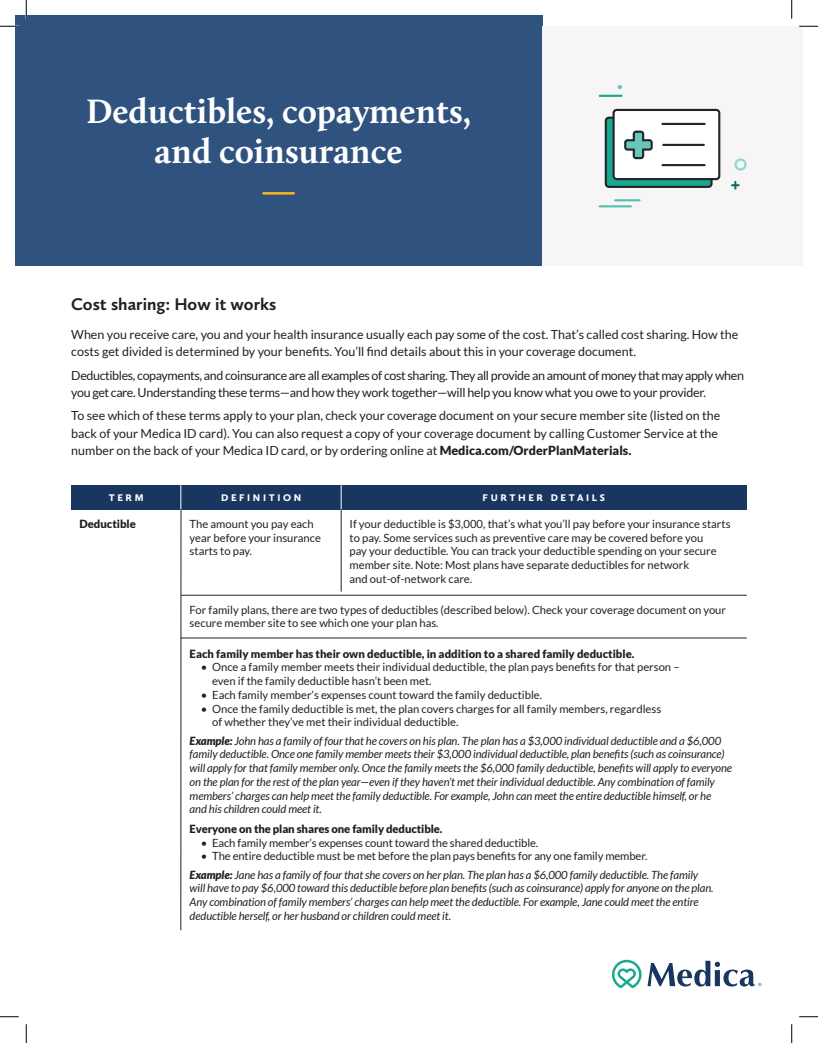
<style>
.page{position:relative;width:818px;height:1043px;background:#fff}
.page>*{position:absolute;margin:0;border:0;box-sizing:border-box;transform-origin:0 0}
.t1{font:700 35px/40px "Calluna";color:#fff;text-align:center}
.t2{font:700 17.5px "Calluna Sans";color:#231f20}
.t3{font:12.5px/17.5px "Lato";color:#231f20}
.t4{font:12.5px/17.5px "Lato";letter-spacing:-.03em;color:#231f20}
.t5{font:italic 11.25px/13.8px "Lato";letter-spacing:-.01em;color:#231f20}
.t6{font:11.25px/13.8px "Lato";color:#231f20}
.t7{font:900 11.25px "Lato";color:#231f20}
.t8{font:900 10px "Calluna Sans";letter-spacing:.265em;color:#fff}
.s1{font-weight:900}
.s2{font-style:normal}
</style>
<div class="page">
<hr style="left:181px;top:485px;width:1px;height:445px;background:#231f20">
<div style="left:15px;top:15px;width:527px;height:251px;background:#2f527f"></div>
<div style="left:542px;top:26px;width:260px;height:240px;background:#f8f5f6"></div>
<hr style="left:341px;top:485px;width:1px;height:106px;background:#231f20">
<hr style="left:181px;top:595px;width:565px;height:1px;background:#231f20">
<hr style="left:181px;top:637px;width:565px;height:1px;background:#231f20">
<svg style="left:647px;top:960px;width:114px;height:26px"></svg>
<svg style="left:612px;top:959px;width:29px;height:29px"></svg>
<div style="left:71px;top:485px;width:675px;height:24px;background:#18365f"></div>
<svg style="left:341px;top:485px;width:1px;height:24px"></svg>
<svg style="left:181px;top:485px;width:1px;height:24px"></svg>
<svg style="left:604px;top:109px;width:116px;height:79px"></svg>
<hr style="left:598px;top:205px;width:34px;height:2px;background:#53c1b2">
<hr style="left:614px;top:199px;width:26px;height:2px;background:#53c1b2">
<svg style="left:734px;top:158px;width:12px;height:12px"></svg>
<svg style="left:731px;top:181px;width:8px;height:8px"></svg>
<hr style="left:598px;top:95px;width:24px;height:2px;background:#1aa98d">
<svg style="left:617px;top:85px;width:5px;height:4px"></svg>
<hr style="left:263px;top:192px;width:31px;height:2px;background:#fcb71f">
<svg style="left:0;top:25px;width:19px;height:2px"></svg>
<svg style="left:799px;top:25px;width:19px;height:2px"></svg>
<svg style="left:0;top:1016px;width:19px;height:1px"></svg>
<svg style="left:799px;top:1016px;width:19px;height:1px"></svg>
<svg style="left:25px;top:0;width:2px;height:19px"></svg>
<svg style="left:25px;top:1024px;width:2px;height:18px"></svg>
<svg style="left:791px;top:0;width:1px;height:19px"></svg>
<svg style="left:791px;top:1024px;width:1px;height:18px"></svg>
<h1 class="t1" style="left:86px;top:90px;width:387px">Deductibles, copayments, and coinsurance</h1>
<h2 class="t2" style="left:71px;top:293px;width:206px">Cost sharing: How it works</h2>
<p class="t3" style="left:71px;top:325px;width:668px">When you receive care, you and your health insurance usually each pay some of the cost. That’s called cost sharing. How the costs get divided is determined by your benefits. You’ll find details about this in your coverage document.</p>
<p class="t4" style="left:71px;top:366px;width:674px">Deductibles, copayments, and coinsurance are all examples of cost sharing. They all provide an amount of money that may apply when you get care. Understanding these terms—and how they work together—will help you know what you owe to your provider.</p>
<p class="t3" style="left:71px;top:407px;width:650px">To see which of these terms apply to your plan, check your coverage document on your secure member site (listed on the back of your Medica ID card). You can also request a copy of your coverage document by calling Customer Service at the number on the back of your Medica ID card, or by ordering online at <span class="s1">Medica.com/OrderPlanMaterials.</span></p>
<p class="t8" style="left:109px;top:491px;width:36px">TERM</p>
<p class="t8" style="left:221px;top:491px;width:82px">DEFINITION</p>
<p class="t8" style="left:482px;top:491px;width:124px">FURTHER DETAILS</p>
<p class="t7" style="left:79px;top:517px;width:58px">Deductible</p>
<p class="t6" style="left:190px;top:517px;width:133px">The amount you pay each year before your insurance starts to pay.</p>
<p class="t6" style="left:349px;top:517px;width:382px">If your deductible is $3,000, that’s what you’ll pay before your insurance starts to pay. Some services such as preventive care may be covered before you<br>pay your deductible. You can track your deductible spending on your secure member site. Note: Most plans have separate deductibles for network<br>and out-of-network care.</p>
<p class="t6" style="left:190px;top:602px;width:538px">For family plans, there are two types of deductibles (described below). Check your coverage document on your secure member site to see which one your plan has.</p>
<p class="t7" style="left:190px;top:647px;width:446px">Each family member has their own deductible, in addition to a shared family deductible.</p>
<p class="t6" style="left:212px;top:660px;width:469px;text-indent:-11px">• Once a family member meets their individual deductible, the plan pays benefits for that person – even if the family deductible hasn’t been met.</p>
<p class="t6" style="left:201px;top:688px;width:343px">• Each family member’s expenses count toward the family deductible.</p>
<p class="t6" style="left:212px;top:701px;width:450px;text-indent:-11px">• Once the family deductible is met, the plan covers charges for all family members, regardless of whether they’ve met their individual deductible.</p>
<p class="t5" style="left:190px;top:734px;width:544px"><span class="s1">Example:</span> John has a family of four that he covers on his plan. The plan has a $3,000 individual deductible and a $6,000 family deductible. Once one family member meets their $3,000 individual deductible, plan benefits (such as coinsurance) will apply for that family member only. Once the family meets the $6,000 family deductible, benefits will apply to everyone on the plan for the rest of the plan year—even if they haven’t met their individual deductible. Any combination of family members’ charges can help meet the family deductible. For example, John can meet the entire deductible himself, or he<br>and his children could meet it.</p>
<p class="t7" style="left:190px;top:822px;width:254px">Everyone on the plan shares one family deductible.</p>
<p class="t6" style="left:201px;top:835px;width:339px">• Each family member’s expenses count toward the shared deductible.</p>
<p class="t5" style="left:190px;top:847px;width:510px;line-height:18.2px;text-indent:11px"><span class="s2">• The entire deductible must be met before the plan pays benefits for any one family member.<br></span><span class="s1">Example:</span> Jane has a family of four that she covers on her plan. The plan has a $6,000 family deductible. The family</p>
<p class="t5" style="left:190px;top:881px;width:525px">will have to pay $6,000 toward this deductible before plan benefits (such as coinsurance) apply for anyone on the plan.<br>Any combination of family members’ charges can help meet the deductible. For example, Jane could meet the entire deductible herself, or her husband or children could meet it.</p>
</div>
